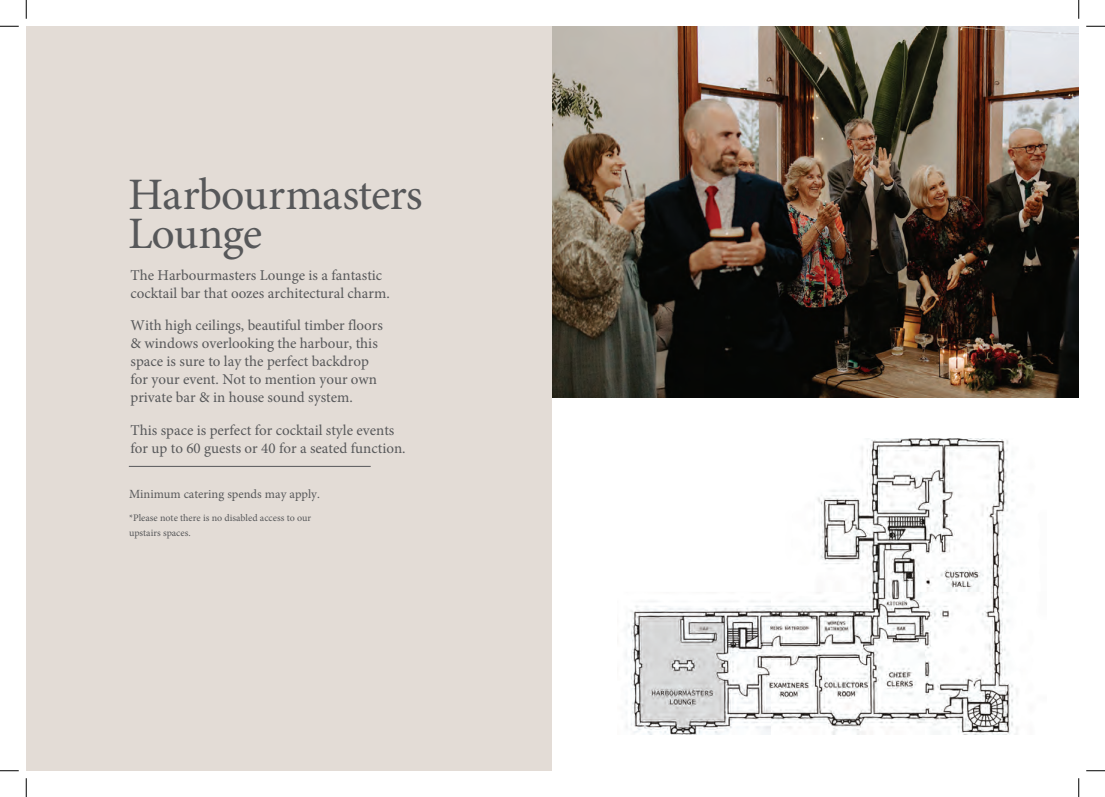
<style>
.page{position:relative;width:1105px;height:797px;background:#fff}
.page>*{position:absolute;margin:0;border:0;box-sizing:border-box;transform-origin:0 0}
.t1{font:45px/39px "Minion Pro";letter-spacing:-.02em;color:#57585a}
.t2{font:15px/18px "Minion Pro";color:#57585a}
.t3{font:12.5px "Minion Pro";color:#57585a}
.t4{font:10px/15px "Minion Pro";color:#57585a}
</style>
<div class="page">
<div style="left:26px;top:26px;width:526px;height:744px;background:#e3dcd6"></div>
<img style="left:552px;top:26px;width:527px;height:372px">
<img style="left:625px;top:438px;width:393px;height:296px">
<hr style="left:129px;top:466px;width:242px;height:1px;background:#57585a">
<svg style="left:0;top:25px;width:19px;height:2px"></svg>
<svg style="left:1086px;top:25px;width:19px;height:2px"></svg>
<svg style="left:0;top:770px;width:19px;height:1px"></svg>
<svg style="left:1086px;top:770px;width:19px;height:1px"></svg>
<svg style="left:25px;top:0;width:2px;height:19px"></svg>
<svg style="left:25px;top:778px;width:2px;height:19px"></svg>
<svg style="left:1078px;top:0;width:1px;height:19px"></svg>
<svg style="left:1078px;top:778px;width:1px;height:19px"></svg>
<h1 class="t1" style="left:128px;top:175px;width:296px">Harbourmasters<br>Lounge</h1>
<p class="t2" style="left:131px;top:266px;width:261px">The Harbourmasters Lounge is a fantastic cocktail bar that oozes architectural charm.</p>
<p class="t2" style="left:131px;top:316px;width:254px">With high ceilings, beautiful timber floors &amp; windows overlooking the harbour, this space is sure to lay the perfect backdrop for your event. Not to mention your own private bar &amp; in house sound system.</p>
<p class="t2" style="left:131px;top:421px;width:277px">This space is perfect for cocktail style events for up to 60 guests or 40 for a seated function.</p>
<p class="t3" style="left:129px;top:486px;width:192px">Minimum catering spends may apply.</p>
<p class="t4" style="left:129px;top:510px;width:184px">*Please note there is no disabled access to our upstairs spaces.</p>
</div>
